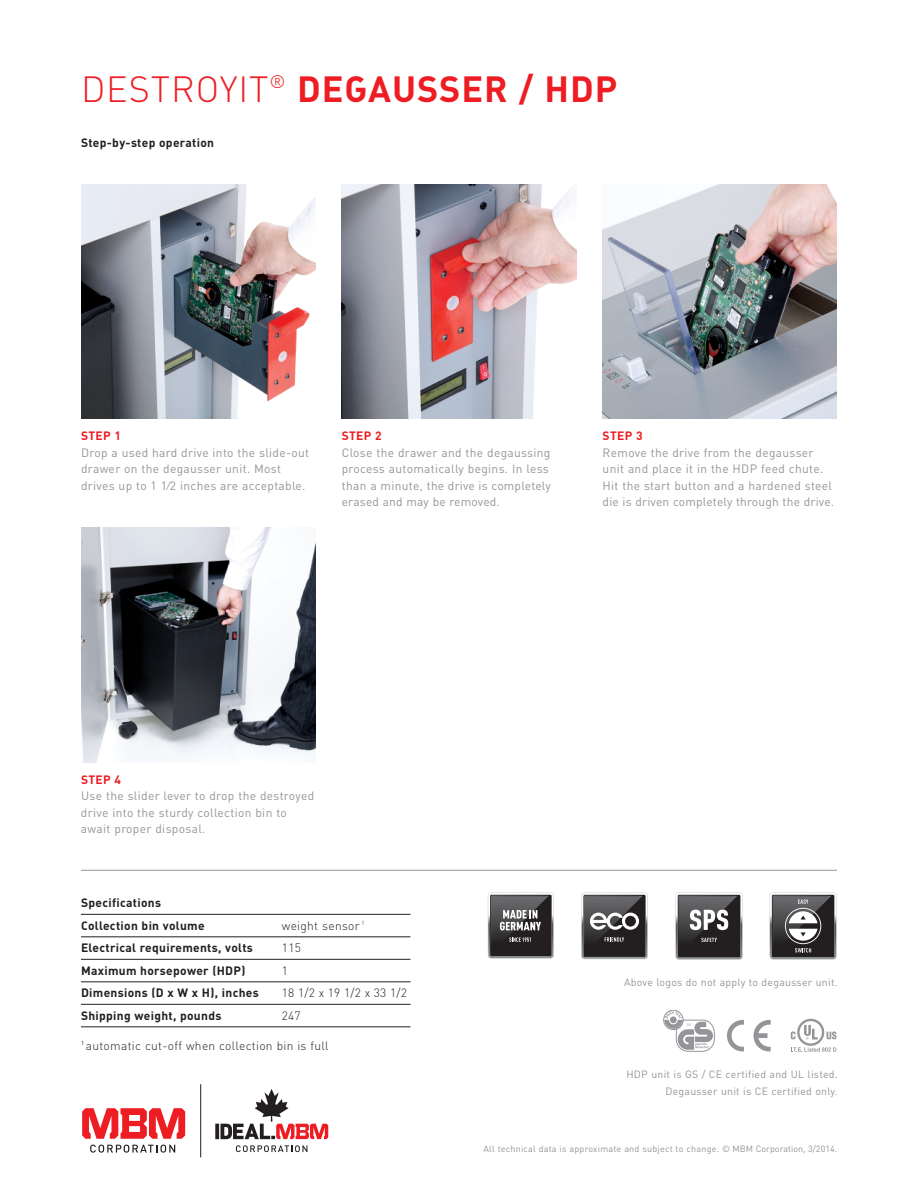
<style>
.page{position:relative;width:918px;height:1188px;background:#fff}
.page>*{position:absolute;margin:0;border:0;box-sizing:border-box;transform-origin:0 0}
.t1{font:700 36px "DIN";letter-spacing:.025em;color:#ee1d23}
.t2{font:12px/16.5px "DIN";letter-spacing:.025em;color:#939598}
.t3{font:700 12px/22.5px "DIN";letter-spacing:.025em;color:#231f20}
.t4{font:300 12px "DIN";letter-spacing:.025em;color:#231f20}
.t5{font:700 12px "DIN";letter-spacing:.025em;color:#ee1d23}
.t6{font:10.5px/16.5px "DIN";letter-spacing:.025em;color:#939598;text-align:right}
.t7{font:9px "DIN";letter-spacing:.025em;color:#939598}
.s1{font-weight:300}
</style>
<div class="page">
<svg style="left:90px;top:1145px;width:85px;height:8px"></svg>
<svg style="left:82px;top:1108px;width:103px;height:31px"></svg>
<svg style="left:236px;top:1145px;width:71px;height:7px"></svg>
<svg style="left:215px;top:1124px;width:4px;height:15px"></svg>
<svg style="left:220px;top:1089px;width:108px;height:50px"></svg>
<hr style="left:200px;top:1084px;width:1px;height:73px;background:#231f20">
<hr style="left:81px;top:914px;width:329px;height:1px;background:#231f20">
<hr style="left:81px;top:937px;width:329px;height:1px;background:#231f20">
<hr style="left:81px;top:959px;width:329px;height:1px;background:#231f20">
<hr style="left:81px;top:982px;width:329px;height:1px;background:#231f20">
<hr style="left:81px;top:1004px;width:329px;height:1px;background:#231f20">
<hr style="left:81px;top:1027px;width:329px;height:1px;background:#231f20">
<img style="left:81px;top:184px;width:234px;height:235px">
<img style="left:342px;top:184px;width:234px;height:235px">
<img style="left:603px;top:184px;width:234px;height:235px">
<img style="left:81px;top:528px;width:234px;height:234px">
<svg style="left:488px;top:892px;width:66px;height:67px;background:#5f5d5e"></svg>
<svg style="left:675px;top:892px;width:68px;height:68px;background:#615f60"></svg>
<svg style="left:769px;top:895px;width:1px;height:62px"></svg>
<svg style="left:770px;top:892px;width:67px;height:68px;background:#686768"></svg>
<svg style="left:581px;top:892px;width:67px;height:67px;background:#5f5e5f"></svg>
<hr style="left:81px;top:870px;width:756px;height:1px;background:#939598">
<svg style="left:727px;top:1020px;width:17px;height:31px"></svg>
<svg style="left:753px;top:1020px;width:18px;height:31px"></svg>
<svg style="left:791px;top:1019px;width:45px;height:33px"></svg>
<div style="left:664px;top:1010px;width:19px;height:20px;border:1px solid #939598;border-radius:50%"></div>
<svg style="left:664px;top:1011px;width:51px;height:41px"></svg>
<h1 class="t1" style="left:81px;top:68px;width:538px"><span class="s1">DESTROYIT</span><sup>®</sup> DEGAUSSER / HDP</h1>
<p class="t3" style="left:81px;top:131px;width:135px">Step-by-step operation</p>
<p class="t5" style="left:81px;top:429px;width:41px">STEP 1</p>
<p class="t2" style="left:81px;top:444px;width:230px">Drop a used hard drive into the slide-out drawer on the degausser unit. Most drives up to 1 1⁄2 inches are acceptable.</p>
<p class="t5" style="left:342px;top:429px;width:41px">STEP 2</p>
<p class="t2" style="left:342px;top:444px;width:211px">Close the drawer and the degaussing process automatically begins. In less than a minute, the drive is completely erased and may be removed.</p>
<p class="t5" style="left:603px;top:429px;width:41px">STEP 3</p>
<p class="t2" style="left:603px;top:444px;width:233px">Remove the drive from the degausser unit and place it in the HDP feed chute.<br>Hit the start button and a hardened steel die is driven completely through the drive.</p>
<p class="t5" style="left:81px;top:772px;width:41px">STEP 4</p>
<p class="t2" style="left:81px;top:787px;width:235px">Use the slider lever to drop the destroyed drive into the sturdy collection bin to await proper disposal.</p>
<p class="t3" style="left:81px;top:891px;width:125px">Specifications<br>Collection bin volume</p>
<p class="t4" style="left:282px;top:918px;width:84px">weight sensor <sup>1</sup></p>
<p class="t3" style="left:81px;top:936px;width:173px">Electrical requirements, volts</p>
<p class="t4" style="left:282px;top:941px;width:21px">115</p>
<p class="t3" style="left:81px;top:959px;width:166px">Maximum horsepower (HDP)</p>
<p class="t4" style="left:282px;top:963px;width:8px">1</p>
<p class="t3" style="left:81px;top:981px;width:179px">Dimensions (D x W x H), inches</p>
<p class="t4" style="left:282px;top:986px;width:127px">18 1/2 x 19 1/2 x 33 1/2</p>
<p class="t3" style="left:81px;top:1004px;width:142px">Shipping weight, pounds</p>
<p class="t4" style="left:282px;top:1008px;width:20px">247</p>
<p class="t4" style="left:81px;top:1038px;width:249px"><sup>1</sup> automatic cut-off when collection bin is full</p>
<p class="t6" style="left:624px;top:974px;width:215px">Above logos do not apply to degausser unit.</p>
<p class="t6" style="left:626px;top:1066px;width:213px">HDP unit is GS / CE certified and UL listed.<br>Degausser unit is CE certified only.</p>
<p class="t7" style="left:483px;top:1144px;width:355px">All technical data is approximate and subject to change. © MBM Corporation, 3/2014.</p>
</div>
